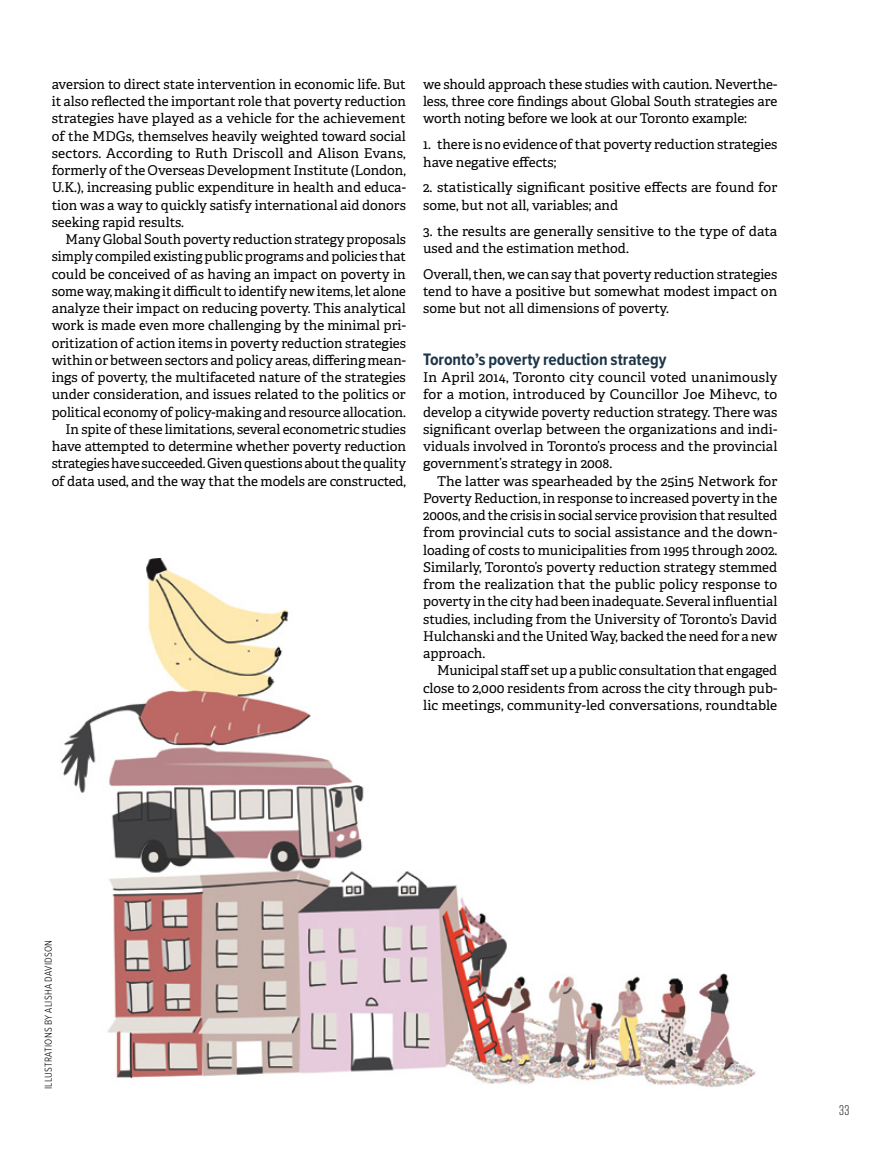
<style>
.page{position:relative;width:891px;height:1161px;background:#fff}
.page>*{position:absolute;margin:0;border:0;box-sizing:border-box;transform-origin:0 0}
.Subhead{font:700 17.25px "Proxima Nova Cond";color:#1d364a}
.t1{font:300 13.8px "Tungsten";color:#000}
.Body_text{font:13.5px/17.2px "Adelle PE";letter-spacing:-.005em;color:#000;text-align:justify}
.Body_text__no_indent{font:13.5px/17.2px "Adelle PE";color:#000;text-align:justify}
.Photo_caption_copyri{font:300 10.35px "Proxima Nova Cond";letter-spacing:.02em;color:#000}
</style>
<div class="page">
<img style="left:60px;top:559px;width:696px;height:529px">
<p class="Body_text" style="left:52px;top:75px;width:356px">aversion to direct state intervention in economic life. But it also reflected the important role that poverty reduction strategies have played as a vehicle for the achievement of the MDGs, themselves heavily weighted toward social sectors. According to Ruth Driscoll and Alison Evans, formerly of the Overseas Development Institute (London, U.K.), increasing public expenditure in health and educa&shy;tion was a way to quickly satisfy international aid donors seeking rapid results.</p>
<p class="Body_text" style="left:52px;top:230px;width:356px;text-indent:14px">Many Global South poverty reduction strategy proposals simply compiled existing public programs and policies that could be conceived of as having an impact on poverty in some way, making it difficult to identify new items, let alone analyze their impact on reducing poverty. This analytical work is made even more challenging by the minimal pri&shy;oritization of action items in poverty reduction strategies within or between sectors and policy areas, differing mean&shy;ings of poverty, the multifaceted nature of the strategies under consideration, and issues related to the politics or political economy of policy-making and resource allocation.</p>
<p class="Body_text" style="left:52px;top:420px;width:356px;text-indent:14px">In spite of these limitations, several econometric studies have attempted to determine whether poverty reduction strategies have succeeded. Given questions about the quality of data used, and the way that the models are constructed,</p>
<p class="Body_text" style="left:423px;top:75px;width:356px">we should approach these studies with caution. Neverthe&shy;less, three core findings about Global South strategies are worth noting before we look at our Toronto example:</p>
<p class="Body_text" style="left:423px;top:135px;width:356px">1. there is no evidence of that poverty reduction strategies have negative effects;</p>
<p class="Body_text" style="left:423px;top:178px;width:356px">2. statistically significant positive effects are found for some, but not all, variables; and</p>
<p class="Body_text" style="left:423px;top:222px;width:356px">3. the results are generally sensitive to the type of data used and the estimation method.</p>
<p class="Body_text__no_indent" style="left:423px;top:265px;width:356px">Overall, then, we can say that poverty reduction strategies tend to have a positive but somewhat modest impact on some but not all dimensions of poverty.</p>
<p class="Subhead" style="left:423px;top:346px;width:245px">Toronto’s poverty reduction strategy</p>
<p class="Body_text__no_indent" style="left:423px;top:368px;width:356px">In April 2014, Toronto city council voted unanimously for a motion, introduced by Councillor Joe Mihevc, to develop a citywide poverty reduction strategy. There was significant overlap between the organizations and indi&shy;viduals involved in Toronto’s process and the provincial government’s strategy in 2008.</p>
<p class="Body_text" style="left:423px;top:472px;width:356px;text-indent:14px">The latter was spearheaded by the 25in5 Network for Poverty Reduction, in response to increased poverty in the 2000s, and the crisis in social service provision that resulted from provincial cuts to social assistance and the down&shy;loading of costs to municipalities from 1995 through 2002.<br>Similarly, Toronto’s poverty reduction strategy stemmed from the realization that the public policy response to poverty in the city had been inadequate. Several influential studies, including from the University of Toronto’s David Hulchanski and the United Way, backed the need for a new approach.</p>
<p class="Body_text" style="left:423px;top:661px;width:356px;text-indent:14px">Municipal staff set up a public consultation that engaged close to 2,000 residents from across the city through pub&shy;lic meetings, community-led conversations, roundtable</p>
<p class="Photo_caption_copyri" style="left:41px;top:1089px;width:151px;rotate:-90deg">ILLUSTRATIONS BY ALISHA DAVIDSON</p>
<p class="t1" style="left:839px;top:1103px;width:11px">33</p>
</div>
